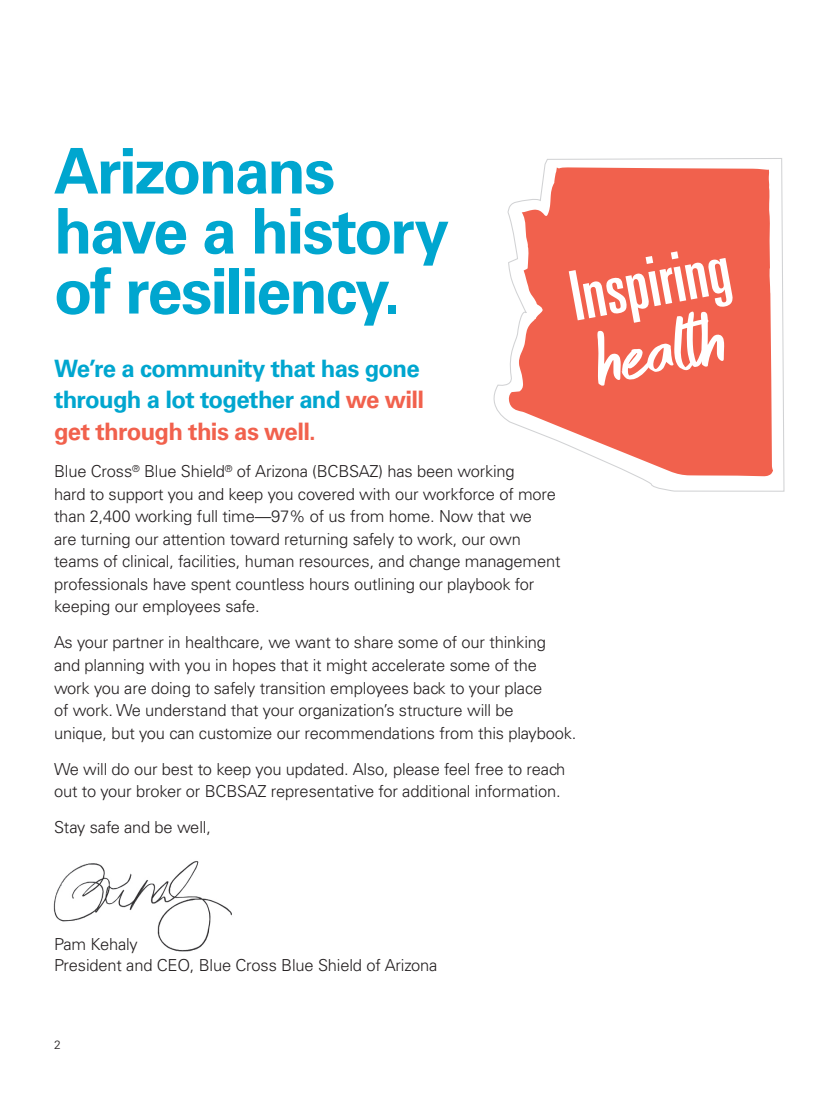
<style>
.page{position:relative;width:837px;height:1094px;background:#fff}
.page>*{position:absolute;margin:0;border:0;box-sizing:border-box;transform-origin:0 0}
.t1{font:700 63px/60px "Univers";letter-spacing:-.035em;color:#00a6cf}
.t2{font:700 24px/31.5px "Univers";letter-spacing:-.03em;color:#00a6cf}
.t3{font:300 16.5px/22.5px "Univers";letter-spacing:-.01em;color:#231f20}
.t4{font:300 12px "Univers";color:#231f20}
.s1{color:#f1614d}
</style>
<div class="page">
<svg style="left:493px;top:158px;width:292px;height:334px"></svg>
<svg style="left:509px;top:167px;width:264px;height:309px;fill:#f1614d"></svg>
<svg style="left:569px;top:251px;width:164px;height:135px"></svg>
<img style="left:53px;top:861px;width:179px;height:91px">
<hr style="left:836px;top:0;width:1px;height:433px;background:#f1614d">
<h1 class="t1" style="left:54px;top:142px;width:397px">Arizonans have a history of resiliency.</h1>
<h2 class="t2" style="left:54px;top:352px;width:372px">We’re a community that has gone through a lot together and <span class="s1">we will get through this as well.</span></h2>
<p class="t3" style="left:54px;top:460px;width:508px">Blue Cross<sup>®</sup> Blue Shield<sup>®</sup> of Arizona (BCBSAZ) has been working<br>hard to support you and keep you covered with our workforce of more than 2,400 working full time—97% of us from home. Now that we<br>are turning our attention toward returning safely to work, our own teams of clinical, facilities, human resources, and change management professionals have spent countless hours outlining our playbook for keeping our employees safe.</p>
<p class="t3" style="left:54px;top:631px;width:524px">As your partner in healthcare, we want to share some of our thinking and planning with you in hopes that it might accelerate some of the work you are doing to safely transition employees back to your place<br>of work. We understand that your organization’s structure will be<br>unique, but you can customize our recommendations from this playbook.</p>
<p class="t3" style="left:54px;top:757px;width:513px">We will do our best to keep you updated. Also, please feel free to reach out to your broker or BCBSAZ representative for additional information.</p>
<p class="t3" style="left:54px;top:816px;width:158px">Stay safe and be well,</p>
<p class="t3" style="left:54px;top:933px;width:385px;line-height:21px">Pam Kehaly<br>President and CEO, Blue Cross Blue Shield of Arizona</p>
<p class="t4" style="left:54px;top:1038px;width:8px">2</p>
</div>
